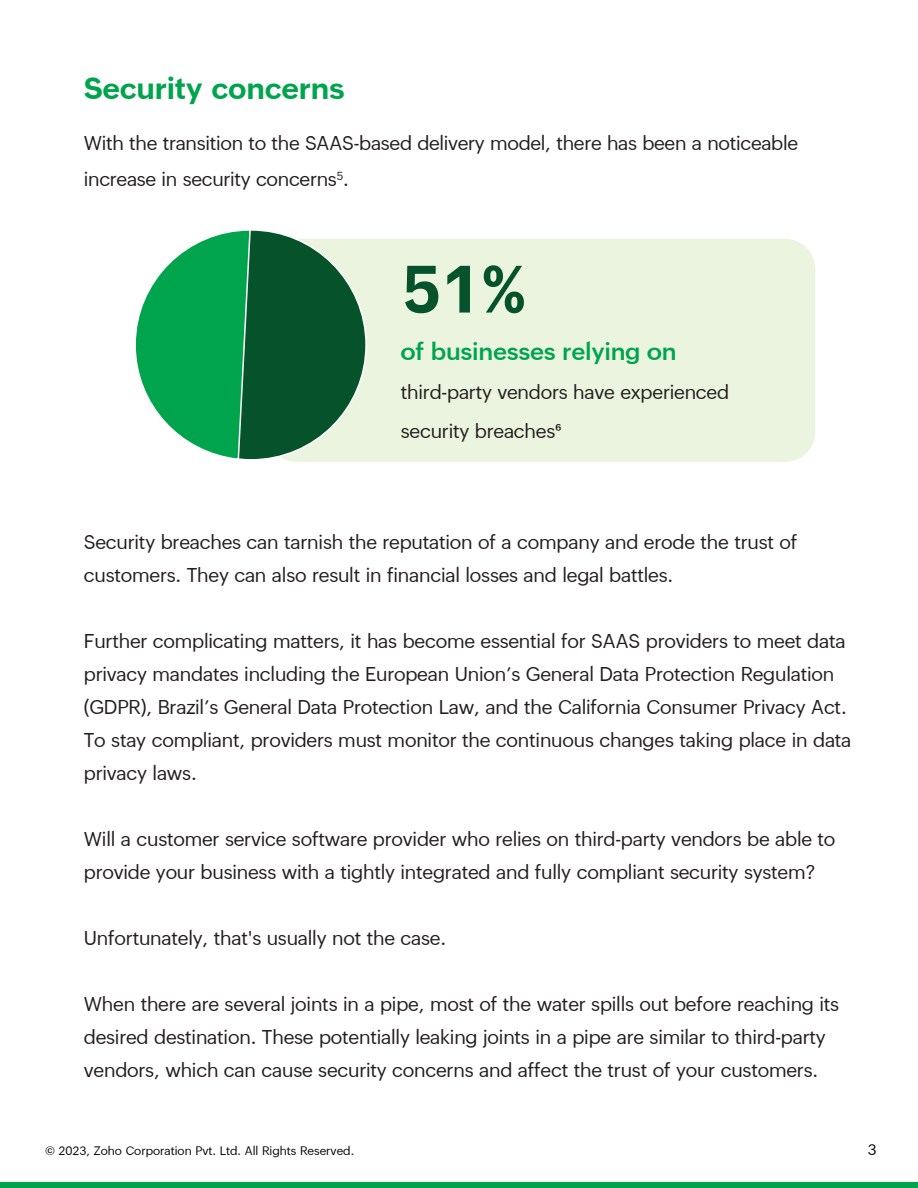
<style>
.page{position:relative;width:918px;height:1188px;background:#fff}
.page>*{position:absolute;margin:0;border:0;box-sizing:border-box;transform-origin:0 0}
.t1{font:700 65.4px "Zoho Puvi";color:#06532b}
.t2{font:700 30px "Zoho Puvi";letter-spacing:-.01em;color:#00a44d}
.t3{font:600 24px "Zoho Puvi";letter-spacing:-.01em;color:#00a44d}
.t4{font:19.5px/33px "Zoho Puvi";letter-spacing:-.01em;color:#231d1e}
.t5{font:15px "Zoho Puvi";color:#050504}
.t6{font:12px "Zoho Puvi";color:#050504}
</style>
<div class="page">
<div style="left:0;top:1183px;width:918px;height:5px;background:#00a44d"></div>
<div style="left:266px;top:239px;width:549px;height:223px;background:#ebf4df;border-radius:30px"></div>
<div style="left:136px;top:230px;width:230px;height:230px;background:#06532b;border-radius:50%"></div>
<svg style="left:135px;top:230px;width:117px;height:230px"></svg>
<h2 class="t2" style="left:84px;top:66px;width:262px">Security concerns</h2>
<p class="t4" style="left:84px;top:124px;width:716px;line-height:36px">With the transition to the SAAS-based delivery model, there has been a noticeable increase in security concerns<sup>5</sup>.</p>
<h1 class="t1" style="left:402px;top:239px;width:126px">51%</h1>
<p class="t3" style="left:401px;top:333px;width:277px">of businesses relying on</p>
<p class="t4" style="left:401px;top:370px;width:330px;line-height:39px">third-party vendors have experienced security breaches6</p>
<p class="t4" style="left:84px;top:524px;width:715px">Security breaches can tarnish the reputation of a company and erode the trust of customers. They can also result in financial losses and legal battles.</p>
<p class="t4" style="left:84px;top:623px;width:769px">Further complicating matters, it has become essential for SAAS providers to meet data privacy mandates including the European Union’s General Data Protection Regulation (GDPR), Brazil’s General Data Protection Law, and the California Consumer Privacy Act.<br>To stay compliant, providers must monitor the continuous changes taking place in data privacy laws.</p>
<p class="t4" style="left:84px;top:821px;width:753px">Will a customer service software provider who relies on third-party vendors be able to provide your business with a tightly integrated and fully compliant security system?</p>
<p class="t4" style="left:84px;top:920px;width:364px">Unfortunately, that's usually not the case.</p>
<p class="t4" style="left:84px;top:986px;width:757px">When there are several joints in a pipe, most of the water spills out before reaching its desired destination. These potentially leaking joints in a pipe are similar to third-party vendors, which can cause security concerns and affect the trust of your customers.</p>
<p class="t6" style="left:45px;top:1142px;width:311px">© 2023, Zoho Corporation Pvt. Ltd. All Rights Reserved.</p>
<p class="t5" style="left:868px;top:1138px;width:10px">3</p>
</div>
